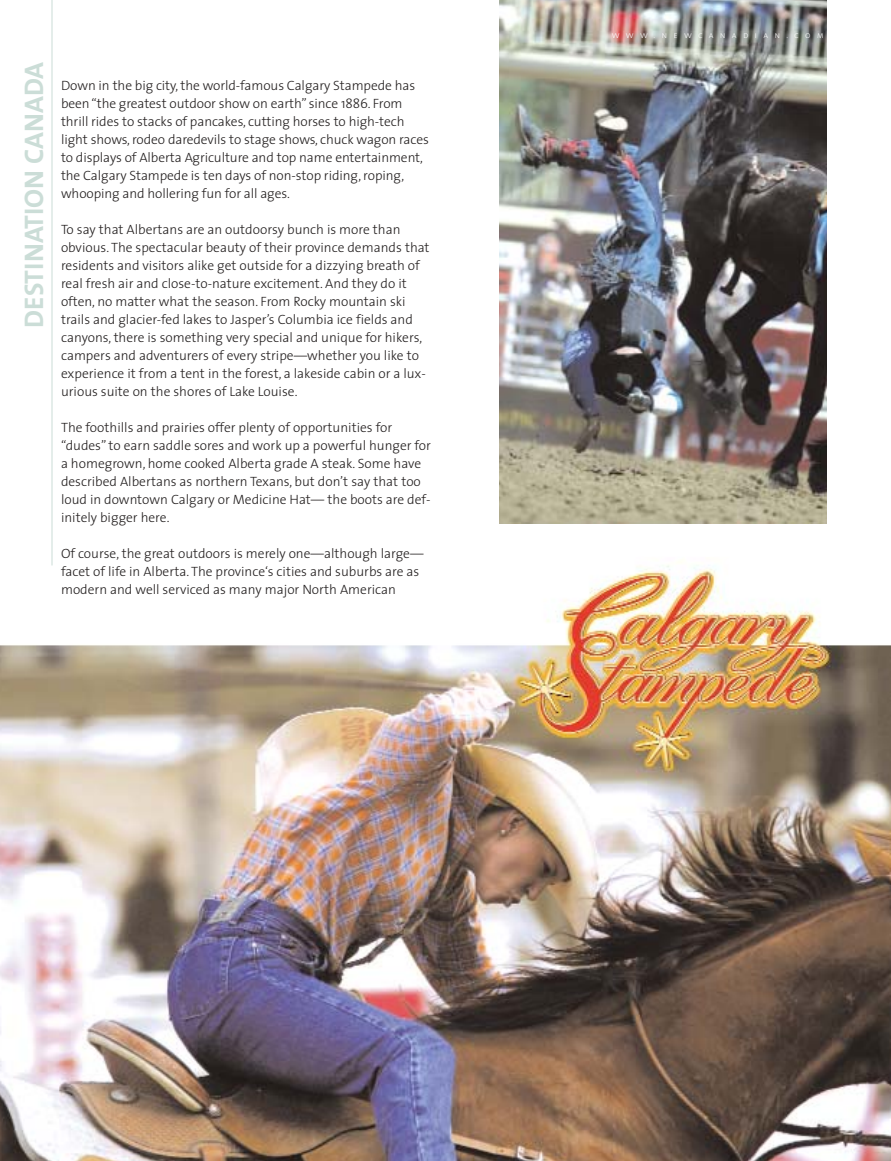
<style>
.page{position:relative;width:891px;height:1161px;background:#fff}
.page>*{position:absolute;margin:0;border:0;box-sizing:border-box;transform-origin:0 0}
.t1{font:700 27px "The Mix";color:#cbddd7}
.t2{font:300 13.5px/18px "The Sans";color:#231f1f}
.t3{font:9px "The Sans Extra Light Caps";letter-spacing:.695em;color:#fff}
</style>
<div class="page">
<img style="left:499px;top:0;width:327px;height:523px">
<hr style="left:52px;top:0;width:1px;height:565px;background:#cbddd7">
<img style="left:0;top:556px;width:891px;height:605px">
<h1 class="t1" style="left:24px;top:328px;width:267px;rotate:-90deg">DESTINATION CANADA</h1>
<p class="t2" style="left:61px;top:78px;width:369px">Down in the big city, the world-famous Calgary Stampede has been “the greatest outdoor show on earth” since 1886. From thrill rides to stacks of pancakes, cutting horses to high-tech light shows, rodeo daredevils to stage shows, chuck wagon races to displays of Alberta Agriculture and top name entertainment, the Calgary Stampede is ten days of non-stop riding, roping, whooping and hollering fun for all ages.</p>
<p class="t2" style="left:61px;top:222px;width:370px">To say that Albertans are an outdoorsy bunch is more than obvious. The spectacular beauty of their province demands that residents and visitors alike get outside for a dizzying breath of real fresh air and close-to-nature excitement. And they do it often, no matter what the season. From Rocky mountain ski trails and glacier-fed lakes to Jasper’s Columbia ice fields and canyons, there is something very special and unique for hikers, campers and adventurers of every stripe—whether you like to experience it from a tent in the forest, a lakeside cabin or a lux&shy;urious suite on the shores of Lake Louise.</p>
<p class="t2" style="left:61px;top:420px;width:371px">The foothills and prairies offer plenty of opportunities for “dudes” to earn saddle sores and work up a powerful hunger for a homegrown, home cooked Alberta grade A steak. Some have described Albertans as northern Texans, but don’t say that too loud in downtown Calgary or Medicine Hat— the boots are def&shy;initely bigger here.</p>
<p class="t2" style="left:61px;top:546px;width:364px">Of course, the great outdoors is merely one—although large— facet of life in Alberta. The province‘s cities and suburbs are as modern and well serviced as many major North American</p>
<p class="t3" style="left:612px;top:29px;width:214px">www.newcanadian.com</p>
</div>
